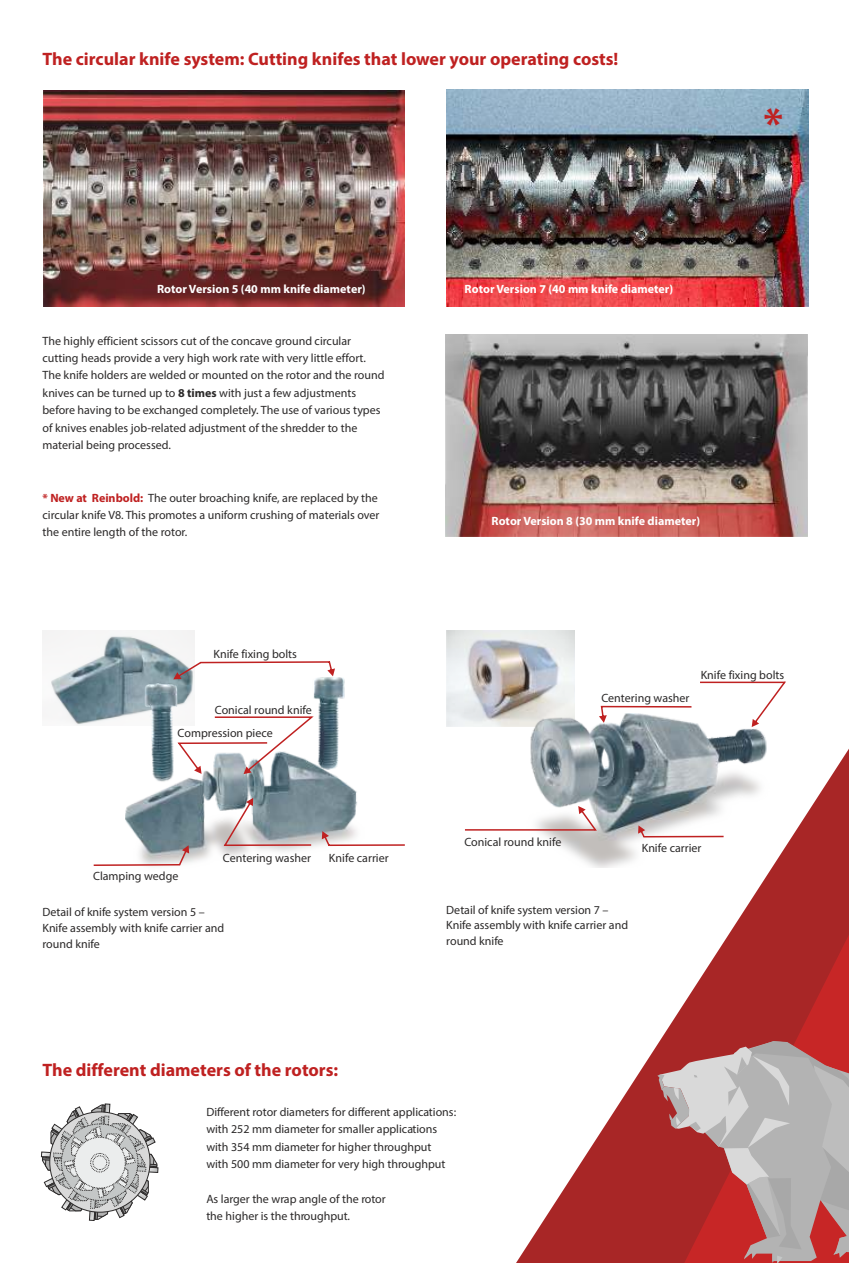
<style>
.page{position:relative;width:849px;height:1263px;background:#fff}
.page>*{position:absolute;margin:0;border:0;box-sizing:border-box;transform-origin:0 0}
.t1{font:700 43.5px "Myriad Pro";color:#bf2121}
.t2{font:700 18px "Myriad Pro";color:#bf2121}
.t3{font:12px/17.4px "Myriad Pro";color:#2b2929}
.t4{font:700 12px "Myriad Pro";color:#fff}
.s1{font-weight:700}
.s2{font-weight:700;color:#bf2121}
</style>
<div class="page">
<img style="left:44px;top:90px;width:360px;height:216px">
<img style="left:446px;top:334px;width:362px;height:202px">
<img style="left:446px;top:90px;width:362px;height:217px">
<svg style="left:516px;top:749px;width:333px;height:514px"></svg>
<svg style="left:673px;top:924px;width:176px;height:117px;background:#b84545"></svg>
<svg style="left:657px;top:1041px;width:192px;height:222px;background:#b88080"></svg>
<img style="left:43px;top:630px;width:151px;height:95px">
<img style="left:126px;top:678px;width:231px;height:185px">
<svg style="left:94px;top:845px;width:95px;height:21px"></svg>
<svg style="left:322px;top:831px;width:83px;height:15px"></svg>
<svg style="left:224px;top:798px;width:87px;height:48px;background:#9fa2a7"></svg>
<svg style="left:178px;top:716px;width:136px;height:58px"></svg>
<svg style="left:173px;top:661px;width:162px;height:18px"></svg>
<img style="left:447px;top:630px;width:127px;height:96px">
<img style="left:526px;top:714px;width:243px;height:154px">
<svg style="left:638px;top:825px;width:86px;height:12px"></svg>
<svg style="left:599px;top:706px;width:92px;height:17px"></svg>
<svg style="left:465px;top:806px;width:132px;height:25px"></svg>
<svg style="left:700px;top:682px;width:86px;height:45px"></svg>
<svg style="left:40px;top:1103px;width:119px;height:118px"></svg>
<div style="left:74px;top:1137px;width:52px;height:51px;background:#ebeded;border:1px dashed #2b2929;border-radius:50%"></div>
<svg style="left:90px;top:1153px;width:20px;height:19px"></svg>
<div style="left:92px;top:1155px;width:15px;height:15px;background:#ebeded;border:1px dashed #2b2929;border-radius:50%"></div>
<h2 class="t2" style="left:43px;top:51px;width:577px">The circular knife system: Cutting knifes that lower your operating costs!</h2>
<p class="t4" style="left:157px;top:284px;width:210px">Rotor Version 5 (40 mm knife diameter)</p>
<p class="t3" style="left:42px;top:333px;width:343px">The highly efficient scissors cut of the concave ground circular cutting heads provide a very high work rate with very little effort.<br>The knife holders are welded or mounted on the rotor and the round knives can be turned up to <span class="s1">8 times</span> with just a few adjustments before having to be exchanged completely. The use of various types of knives enables job-related adjustment of the shredder to the material being processed.</p>
<p class="t3" style="left:42px;top:490px;width:338px"><span class="s2">* New at Reinbold:</span> The outer broaching knife, are replaced by the circular knife V8. This promotes a uniform crushing of materials over the entire length of the rotor.</p>
<p class="t3" style="left:213px;top:646px;width:85px">Knife fixing bolts</p>
<p class="t4" style="left:465px;top:284px;width:210px">Rotor Version 7 (40 mm knife diameter)</p>
<p class="t4" style="left:491px;top:516px;width:210px">Rotor Version 8 (30 mm knife diameter)</p>
<h1 class="t1" style="left:763px;top:105px;width:21px">*</h1>
<p class="t3" style="left:215px;top:702px;width:99px">Conical round knife</p>
<p class="t3" style="left:178px;top:726px;width:97px">Compression piece</p>
<p class="t3" style="left:93px;top:868px;width:87px">Clamping wedge</p>
<p class="t3" style="left:223px;top:850px;width:90px">Centering washer</p>
<p class="t3" style="left:42px;top:905px;width:183px;line-height:15.9px">Detail of knife system version 5 –<br>Knife assembly with knife carrier and round knife</p>
<p class="t3" style="left:329px;top:850px;width:61px">Knife carrier</p>
<h2 class="t2" style="left:43px;top:1063px;width:297px">The different diameters of the rotors:</h2>
<p class="t3" style="left:601px;top:691px;width:90px">Centering washer</p>
<p class="t3" style="left:701px;top:667px;width:85px">Knife fixing bolts</p>
<p class="t3" style="left:464px;top:834px;width:99px">Conical round knife</p>
<p class="t3" style="left:642px;top:840px;width:61px">Knife carrier</p>
<p class="t3" style="left:446px;top:902px;width:164px">Detail of knife system version 7 –</p>
<p class="t3" style="left:446px;top:918px;width:183px;line-height:15.9px">Knife assembly with knife carrier and round knife</p>
<p class="t3" style="left:206px;top:1104px;width:251px">Different rotor diameters for different applications: with 252 mm diameter for smaller applications with 354 mm diameter for higher throughput with 500 mm diameter for very high throughput</p>
<p class="t3" style="left:206px;top:1191px;width:181px">As larger the wrap angle of the rotor the higher is the throughput.</p>
</div>
